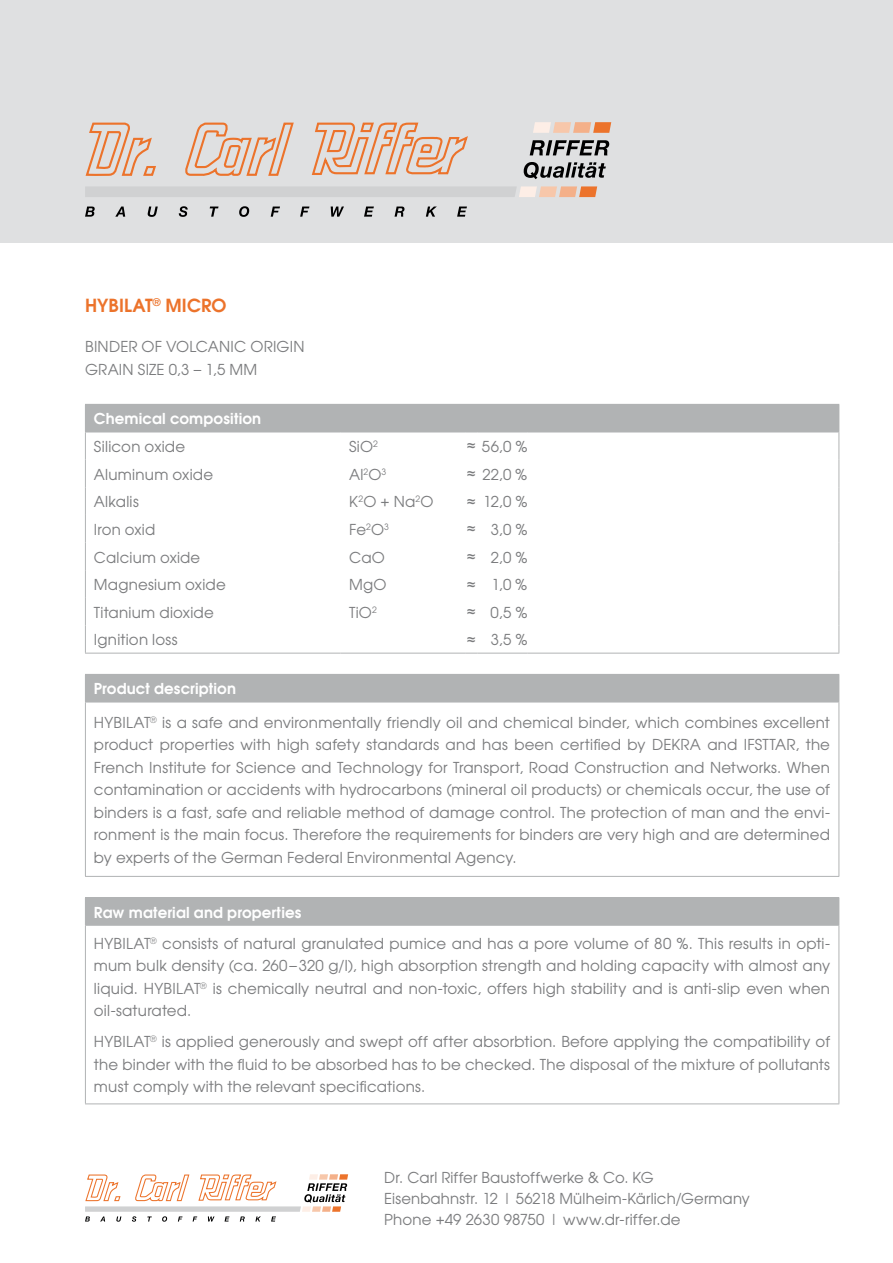
<style>
.page{position:relative;width:893px;height:1263px;background:#fff}
.page>*{position:absolute;margin:0;border:0;box-sizing:border-box;transform-origin:0 0}
.t1{font:600 18px "Avant Garde";letter-spacing:.005em;color:#ec732b}
.t2{font:15px/22.5px "Avant Garde";letter-spacing:.015em;color:#7b7c7e}
.t3{font:600 15px "Avant Garde";letter-spacing:.01em;color:#fff}
.s1{font-family:"Arial"}
.s2{font-weight:600;color:#fff}
</style>
<div class="page">
<div style="left:0;top:0;width:893px;height:242px;background:#dfe0e1"></div>
<svg style="left:85px;top:1174px;width:263px;height:48px"></svg>
<svg style="left:457px;top:207px;width:10px;height:10px"></svg>
<svg style="left:426px;top:207px;width:10px;height:10px"></svg>
<svg style="left:395px;top:206px;width:9px;height:11px"></svg>
<svg style="left:364px;top:206px;width:10px;height:11px"></svg>
<svg style="left:300px;top:207px;width:9px;height:10px"></svg>
<svg style="left:239px;top:206px;width:10px;height:11px"></svg>
<svg style="left:331px;top:207px;width:13px;height:10px"></svg>
<svg style="left:210px;top:207px;width:9px;height:10px"></svg>
<svg style="left:179px;top:206px;width:9px;height:11px"></svg>
<svg style="left:115px;top:207px;width:10px;height:10px"></svg>
<svg style="left:148px;top:207px;width:10px;height:10px"></svg>
<svg style="left:85px;top:207px;width:10px;height:10px"></svg>
<svg style="left:271px;top:207px;width:9px;height:10px"></svg>
<svg style="left:85px;top:122px;width:526px;height:75px"></svg>
<div style="left:85px;top:404px;width:754px;height:28px;background:#b1b3b4"></div>
<hr style="left:85px;top:432px;width:256px;height:1px;background:#b1b3b4">
<hr style="left:341px;top:432px;width:124px;height:1px;background:#b1b3b4">
<svg style="left:465px;top:432px;width:12px;height:1px"></svg>
<hr style="left:477px;top:432px;width:50px;height:1px;background:#b1b3b4">
<hr style="left:527px;top:432px;width:312px;height:1px;background:#b1b3b4">
<svg style="left:85px;top:432px;width:1px;height:221px"></svg>
<svg style="left:838px;top:432px;width:1px;height:221px"></svg>
<hr style="left:85px;top:653px;width:256px;height:1px;background:#b1b3b4">
<hr style="left:341px;top:653px;width:124px;height:1px;background:#b1b3b4">
<svg style="left:465px;top:653px;width:12px;height:1px"></svg>
<hr style="left:477px;top:653px;width:50px;height:1px;background:#b1b3b4">
<hr style="left:527px;top:653px;width:312px;height:1px;background:#b1b3b4">
<div style="left:85px;top:674px;width:754px;height:28px;background:#b1b3b4"></div>
<hr style="left:85px;top:702px;width:754px;height:1px;background:#b1b3b4">
<hr style="left:85px;top:702px;width:1px;height:174px;background:#b1b3b4">
<hr style="left:85px;top:876px;width:754px;height:1px;background:#b1b3b4">
<hr style="left:838px;top:702px;width:1px;height:174px;background:#b1b3b4">
<div style="left:85px;top:898px;width:754px;height:27px;background:#b1b3b4"></div>
<hr style="left:85px;top:897px;width:754px;height:1px;background:#b1b3b4">
<hr style="left:85px;top:925px;width:754px;height:1px;background:#b1b3b4">
<hr style="left:85px;top:926px;width:1px;height:177px;background:#b1b3b4">
<hr style="left:85px;top:1103px;width:754px;height:1px;background:#b1b3b4">
<hr style="left:838px;top:926px;width:1px;height:177px;background:#b1b3b4">
<p class="t1" style="left:85px;top:294px;width:143px">HYBILAT<sup>®</sup> MICRO</p>
<p class="t2" style="left:85px;top:335px;width:221px">BINDER OF VOLCANIC ORIGIN<br>GRAIN SIZE 0,3 – 1,5 MM</p>
<p class="t3" style="left:94px;top:409px;width:169px">Chemical composition</p>
<p class="t2" style="left:94px;top:435px;width:93px">Silicon oxide</p>
<p class="t2" style="left:349px;top:435px;width:31px">SiO<sup>2</sup></p>
<p class="t2" style="left:467px;top:435px;width:62px"><span class="s1">≈</span> 56,0 %</p>
<p class="t2" style="left:94px;top:463px;width:121px">Aluminum oxide</p>
<p class="t2" style="left:349px;top:463px;width:39px">Al<sup>2</sup>O<sup>3</sup></p>
<p class="t2" style="left:467px;top:463px;width:62px"><span class="s1">≈</span> 22,0 %</p>
<p class="t2" style="left:94px;top:490px;width:46px">Alkalis</p>
<p class="t2" style="left:349px;top:490px;width:86px">K<sup>2</sup>O + Na<sup>2</sup>O</p>
<p class="t2" style="left:467px;top:490px;width:62px"><span class="s1">≈</span> 12,0 %</p>
<p class="t2" style="left:94px;top:518px;width:63px">Iron oxid</p>
<p class="t2" style="left:349px;top:518px;width:41px">Fe<sup>2</sup>O<sup>3</sup></p>
<p class="t2" style="left:467px;top:518px;width:62px"><span class="s1">≈</span> 3,0 %</p>
<p class="t2" style="left:94px;top:545px;width:108px">Calcium oxide</p>
<p class="t2" style="left:349px;top:545px;width:37px">CaO</p>
<p class="t2" style="left:467px;top:545px;width:62px"><span class="s1">≈</span> 2,0 %</p>
<p class="t2" style="left:94px;top:573px;width:133px">Magnesium oxide</p>
<p class="t2" style="left:349px;top:573px;width:39px">MgO</p>
<p class="t2" style="left:467px;top:573px;width:62px"><span class="s1">≈</span> 1,0 %</p>
<p class="t2" style="left:94px;top:601px;width:121px">Titanium dioxide</p>
<p class="t2" style="left:349px;top:601px;width:29px">TiO<sup>2</sup></p>
<p class="t2" style="left:467px;top:601px;width:62px"><span class="s1">≈</span> 0,5 %</p>
<p class="t2" style="left:94px;top:628px;width:85px">Ignition loss</p>
<p class="t2" style="left:467px;top:628px;width:62px"><span class="s1">≈</span> 3,5 %</p>
<p class="t3" style="left:94px;top:679px;width:144px">Product description</p>
<p class="t2" style="left:94px;top:711px;width:738px;text-align:justify">HYBILAT<sup>®</sup> is a safe and environmentally friendly oil and chemical binder, which combines excellent product properties with high safety standards and has been certified by DEKRA and IFSTTAR, the French Institute for Science and Technology for Transport, Road Construction and Networks. When contamination or accidents with hydrocarbons (mineral oil products) or chemicals occur, the use of binders is a fast, safe and reliable method of damage control. The protection of man and the envi&shy;ronment is the main focus. Therefore the requirements for binders are very high and are determined by experts of the German Federal Environmental Agency.</p>
<p class="t2" style="left:94px;top:896px;width:738px;line-height:31.5px"><span class="s2">Raw material and properties<br></span>HYBILAT<sup>®</sup> consists of natural granulated pumice and has a pore volume of 80 %. This results in opti-</p>
<p class="t2" style="left:94px;top:954px;width:738px;text-align:justify">mum bulk density (ca. 260–320 g/l), high absorption strength and holding capacity with almost any liquid. HYBILAT<sup>®</sup> is chemically neutral and non-toxic, offers high stability and is anti-slip even when oil-saturated.</p>
<p class="t2" style="left:94px;top:1030px;width:738px;text-align:justify">HYBILAT<sup>®</sup> is applied generously and swept off after absorbtion. Before applying the compatibility of the binder with the fluid to be absorbed has to be checked. The disposal of the mixture of pollutants must comply with the relevant specifications.</p>
<p class="t2" style="left:384px;top:1167px;width:367px;line-height:21px">Dr. Carl Riffer Baustoffwerke &amp; Co. KG<br>Eisenbahnstr. 12 | 56218 Mülheim-Kärlich/Germany<br>Phone +49 2630 98750 | www.dr-riffer.de</p>
</div>
